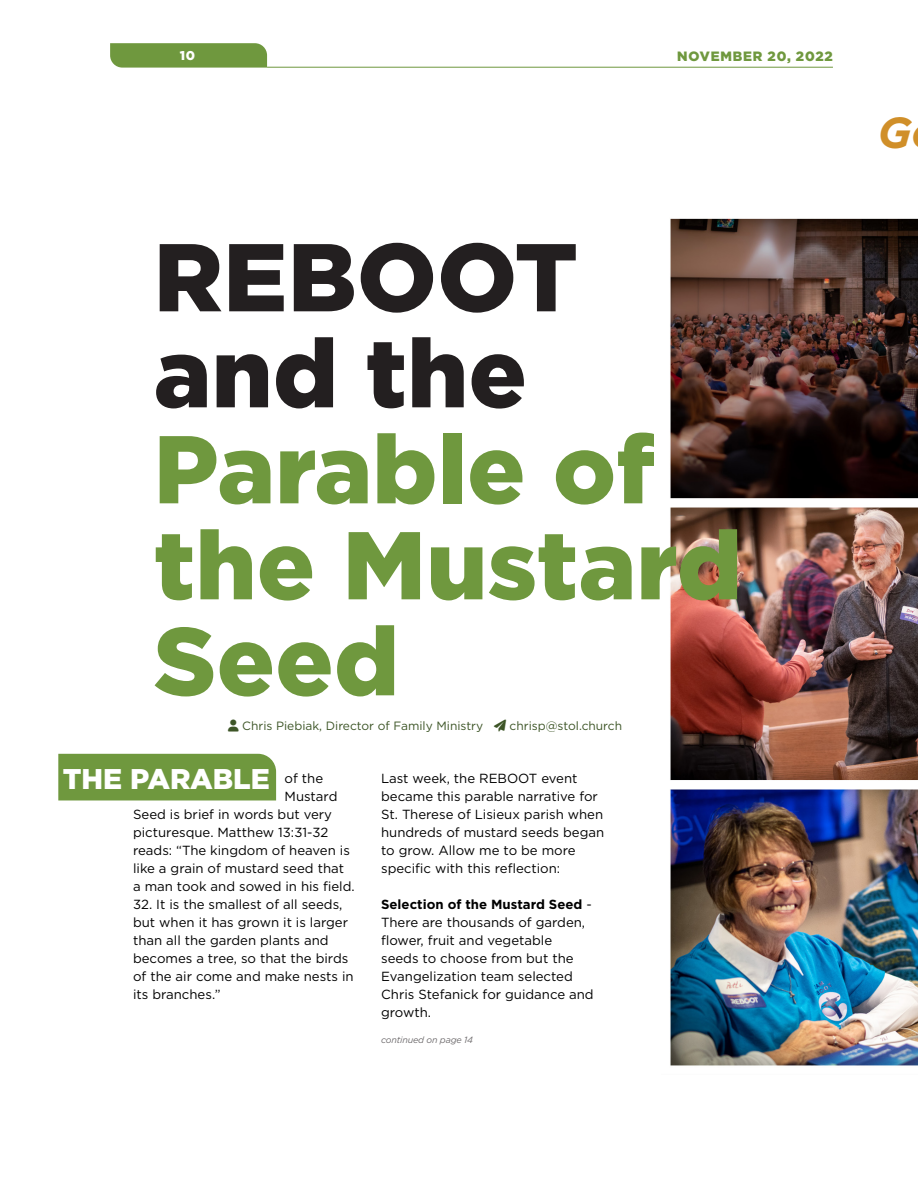
<style>
.page{position:relative;width:918px;height:1188px;background:#fff}
.page>*{position:absolute;margin:0;border:0;box-sizing:border-box;transform-origin:0 0}
.t1{font:900 96px/96px "Gotham";letter-spacing:.005em;color:#6f983e}
.t2{font:900 96px "Gotham";letter-spacing:.005em;color:#231f20}
.t3{font:italic 700 43.5px "Gotham";color:#d08f29}
.t4{font:900 28.5px "Gotham";color:#fff}
.t5{font:900 13.5px "Gotham";color:#6f983e}
.t6{font:13.2px/18px "Gotham";color:#000}
.t7{font:900 12.75px "Gotham";color:#fff}
.t8{font:12px "Gotham";color:#3d5527}
.Small_Detail_Footnot{font:italic 9px "Gotham";letter-spacing:-.02em;color:#6e6b6d}
.s1{font-weight:700}
</style>
<div class="page">
<hr style="left:267px;top:67px;width:566px;height:1px;background:#6f983e">
<svg style="left:110px;top:43px;width:157px;height:25px;background:#749c45"></svg>
<img style="left:670px;top:218px;width:248px;height:848px">
<div style="left:58px;top:754px;width:218px;height:46px;background:#6f983e"></div>
<p class="t7" style="left:180px;top:46px;width:17px">10</p>
<p class="t5" style="left:677px;top:47px;width:158px">NOVEMBER 20, 2022</p>
<h1 class="t2" style="left:154px;top:211px;width:426px">REBOOT</h1>
<h1 class="t2" style="left:154px;top:307px;width:375px">and the</h1>
<h1 class="t1" style="left:154px;top:420px;width:590px">Parable of the Mustard</h1>
<h1 class="t1" style="left:154px;top:612px;width:247px">Seed</h1>
<p class="t8" style="left:242px;top:718px;width:381px">Chris Piebiak, Director of Family Ministry ➢ chrisp@stol.church</p>
<p class="t4" style="left:63px;top:759px;width:209px">THE PARABLE</p>
<p class="t6" style="left:285px;top:769px;width:40px">of the</p>
<p class="t6" style="left:285px;top:787px;width:54px">Mustard</p>
<p class="t6" style="left:133px;top:805px;width:201px">Seed is brief in words but very</p>
<p class="t6" style="left:133px;top:823px;width:197px">picturesque. Matthew 13:31-32</p>
<p class="t6" style="left:133px;top:841px;width:218px">reads: “The kingdom of heaven is</p>
<p class="t6" style="left:133px;top:859px;width:212px">like a grain of mustard seed that</p>
<p class="t6" style="left:133px;top:877px;width:223px">a man took and sowed in his field.</p>
<p class="t6" style="left:133px;top:895px;width:222px">32. It is the smallest of all seeds, but when it has grown it is larger than all the garden plants and becomes a tree, so that the birds of the air come and make nests in its branches.”</p>
<p class="t6" style="left:381px;top:769px;width:225px">Last week, the REBOOT event became this parable narrative for<br>St. Therese of Lisieux parish when hundreds of mustard seeds began to grow. Allow me to be more specific with this reflection:</p>
<p class="t6" style="left:381px;top:895px;width:214px"><span class="s1">Selection of the Mustard Seed</span> -<br>There are thousands of garden, flower, fruit and vegetable<br>seeds to choose from but the<br>Evangelization team selected<br>Chris Stefanick for guidance and growth.</p>
<p class="Small_Detail_Footnot" style="left:381px;top:1034px;width:93px">continued on page 14</p>
<p class="t3" style="left:878px;top:104px;width:35px">G</p>
</div>
